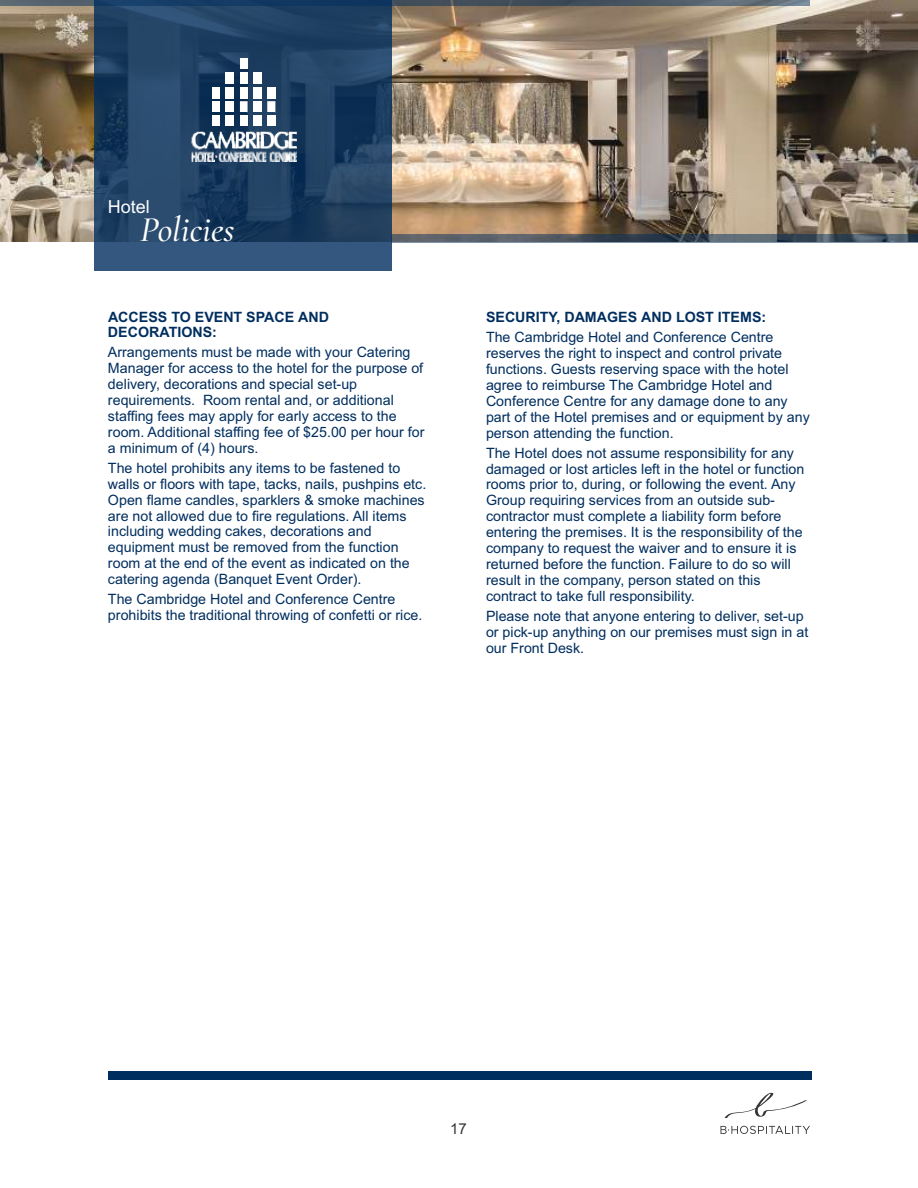
<style>
.page{position:relative;width:918px;height:1188px;background:#fff}
.page>*{position:absolute;margin:0;border:0;box-sizing:border-box;transform-origin:0 0}
.t1{font:italic 500 36px "Cormorant";color:#fefefe}
.t2{font:18px "Arial";color:#fefefe}
.t3{font:15px "Arial";color:#373435}
.t4{font:14.25px/15.9px "Arial";color:#002e5f}
.t5{font:700 14.25px/15.1px "Arial";color:#002e5f}
</style>
<div class="page">
<img style="left:0;top:0;width:918px;height:241px">
<div style="left:0;top:0;width:810px;height:6px;background:#002e5f;opacity:.5"></div>
<div style="left:94px;top:0;width:297px;height:271px;background:#002e5f;opacity:.8"></div>
<img style="left:190px;top:129px;width:106px;height:33px">
<div style="left:226px;top:73px;width:8px;height:11px;background:#fff"></div>
<div style="left:253px;top:73px;width:9px;height:11px;background:#fff"></div>
<div style="left:226px;top:87px;width:8px;height:11px;background:#fff"></div>
<div style="left:267px;top:87px;width:8px;height:11px;background:#fff"></div>
<div style="left:253px;top:87px;width:9px;height:11px;background:#fff"></div>
<svg style="left:267px;top:101px;width:9px;height:12px"></svg>
<div style="left:226px;top:101px;width:8px;height:11px;background:#fff"></div>
<div style="left:253px;top:101px;width:9px;height:11px;background:#fff"></div>
<div style="left:226px;top:115px;width:8px;height:11px;background:#fff"></div>
<div style="left:253px;top:115px;width:9px;height:11px;background:#fff"></div>
<div style="left:267px;top:115px;width:8px;height:11px;background:#fff"></div>
<div style="left:240px;top:73px;width:8px;height:11px;background:#fff"></div>
<div style="left:240px;top:87px;width:8px;height:11px;background:#fff"></div>
<div style="left:212px;top:87px;width:8px;height:11px;background:#fff"></div>
<svg style="left:240px;top:101px;width:8px;height:12px"></svg>
<div style="left:240px;top:58px;width:8px;height:11px;background:#fff"></div>
<div style="left:212px;top:101px;width:8px;height:11px;background:#fff"></div>
<div style="left:212px;top:115px;width:8px;height:11px;background:#fff"></div>
<div style="left:240px;top:115px;width:8px;height:11px;background:#fff"></div>
<svg style="left:725px;top:1093px;width:82px;height:25px"></svg>
<svg style="left:720px;top:1126px;width:90px;height:8px"></svg>
<div style="left:391px;top:235px;width:527px;height:8px;background:#002e5f;opacity:.5"></div>
<div style="left:108px;top:1071px;width:704px;height:9px;background:#002e5f"></div>
<p class="t2" style="left:108px;top:200px;width:44px">Hotel</p>
<h1 class="t1" style="left:140px;top:208px;width:96px">Policies</h1>
<p class="t5" style="left:108px;top:311px;width:223px">ACCESS TO EVENT SPACE AND<br>DECORATIONS:</p>
<p class="t4" style="left:108px;top:346px;width:318px">Arrangements must be made with your Catering Manager for access to the hotel for the purpose of delivery, decorations and special set-up requirements. Room rental and, or additional staffing fees may apply for early access to the room. Additional staffing fee of $25.00 per hour for a minimum of (4) hours.</p>
<p class="t4" style="left:108px;top:461px;width:320px">The hotel prohibits any items to be fastened to walls or floors with tape, tacks, nails, pushpins etc.<br>Open flame candles, sparklers &amp; smoke machines are not allowed due to fire regulations. All items including wedding cakes, decorations and equipment must be removed from the function room at the end of the event as indicated on the catering agenda (Banquet Event Order).</p>
<p class="t4" style="left:108px;top:592px;width:316px">The Cambridge Hotel and Conference Centre prohibits the traditional throwing of confetti or rice.</p>
<p class="t5" style="left:486px;top:311px;width:282px">SECURITY, DAMAGES AND LOST ITEMS:</p>
<p class="t4" style="left:486px;top:331px;width:325px">The Cambridge Hotel and Conference Centre reserves the right to inspect and control private functions. Guests reserving space with the hotel agree to reimburse The Cambridge Hotel and Conference Centre for any damage done to any part of the Hotel premises and or equipment by any person attending the function.</p>
<p class="t4" style="left:486px;top:446px;width:320px">The Hotel does not assume responsibility for any damaged or lost articles left in the hotel or function rooms prior to, during, or following the event. Any Group requiring services from an outside sub&shy;contractor must complete a liability form before entering the premises. It is the responsibility of the company to request the waiver and to ensure it is returned before the function. Failure to do so will result in the company, person stated on this contract to take full responsibility.</p>
<p class="t4" style="left:486px;top:609px;width:324px">Please note that anyone entering to deliver, set-up or pick-up anything on our premises must sign in at our Front Desk.</p>
<p class="t3" style="left:450px;top:1123px;width:18px">17</p>
</div>
